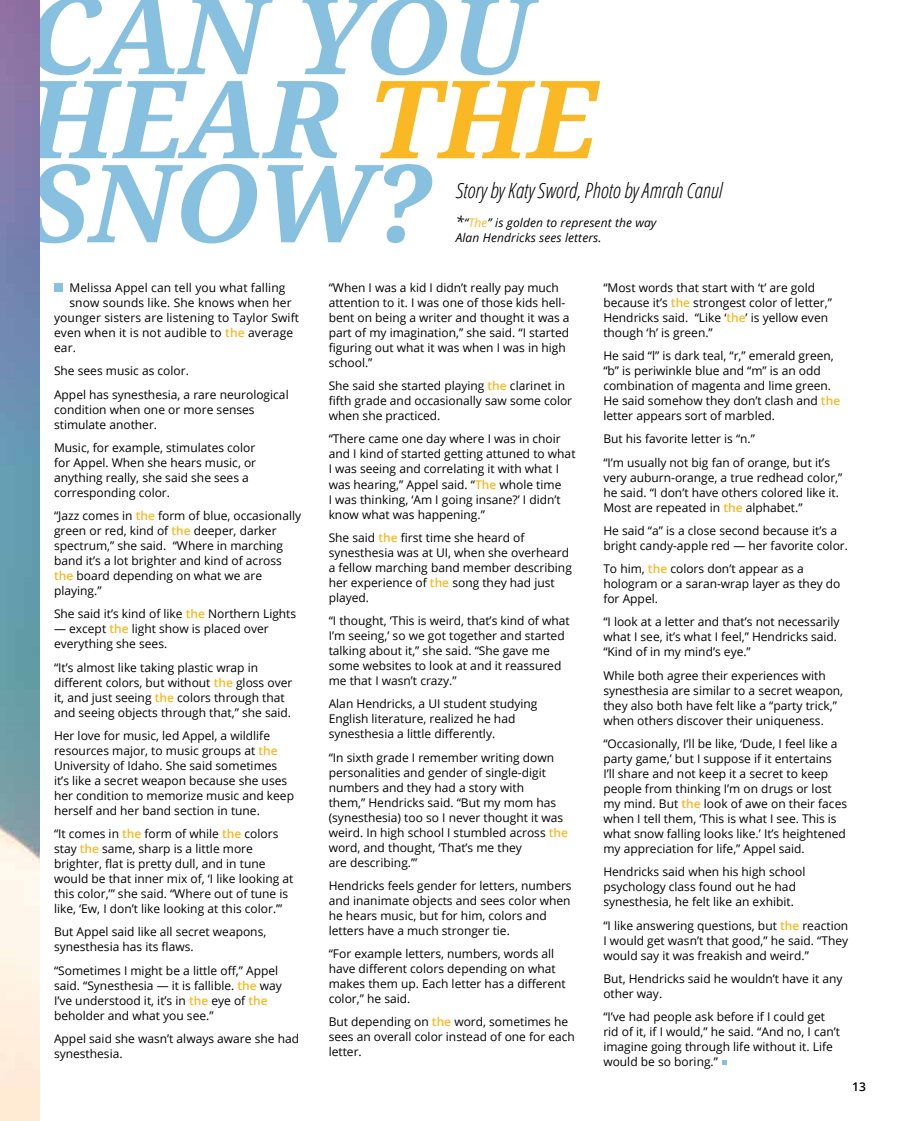
<style>
.page{position:relative;width:905px;height:1121px;background:#fff}
.page>*{position:absolute;margin:0;border:0;box-sizing:border-box;transform-origin:0 0}
.t1{font:italic 700 108px/84px "Droid Serif";color:#88c1df}
.t2{font:italic 300 condensed 21px "Open Sans";color:#000}
.t3{font:12px/15px "Open Sans";color:#000}
.t4{font:italic 12px/15px "Open Sans";letter-spacing:.01em;color:#000}
.t5{font:600 12px "Open Sans";color:#000}
.s1{color:#fab825}
.s2{font-size:15px}
.s3{font-weight:600;color:#fab825}
</style>
<div class="page">
<img style="left:0;top:0;width:40px;height:1120px">
<div style="left:54px;top:284px;width:9px;height:8px;background:#88c1df"></div>
<svg style="left:722px;top:1060px;width:5px;height:5px"></svg>
<h1 class="t1" style="left:26px;top:-5px;width:571px">CAN YOU<br>HEAR <span class="s1">THE<br></span>SNOW?</h1>
<h2 class="t2" style="left:455px;top:176px;width:268px">Story by Katy Sword, Photo by Amrah Canul</h2>
<p class="t4" style="left:455px;top:215px;width:202px"><span class="s2">*</span>“<span class="s1">The</span>” is golden to represent the way<br>Alan Hendricks sees letters.</p>
<p class="t3" style="left:69px;top:280px;width:217px">Melissa Appel can tell you what falling</p>
<p class="t3" style="left:69px;top:295px;width:224px">snow sounds like. She knows when her</p>
<p class="t3" style="left:54px;top:310px;width:247px">younger sisters are listening to Taylor Swift</p>
<p class="t3" style="left:54px;top:325px;width:240px">even when it is not audible to <span class="s3">the</span> average</p>
<p class="t3" style="left:54px;top:340px;width:23px">ear.</p>
<p class="t3" style="left:54px;top:359px;width:236px;line-height:23.2px">She sees music as color.<br>Appel has synesthesia, a rare neurological</p>
<p class="t3" style="left:54px;top:401px;width:202px">condition when one or more senses stimulate another.</p>
<p class="t3" style="left:54px;top:439px;width:204px">Music, for example, stimulates color for Appel. When she hears music, or anything really, she said she sees a corresponding color.</p>
<p class="t3" style="left:54px;top:508px;width:248px">“Jazz comes in <span class="s3">the</span> form of blue, occasionally green or red, kind of <span class="s3">the</span> deeper, darker spectrum,” she said. “Where in marching band it’s a lot brighter and kind of across <span class="s3">the</span> board depending on what we are playing.”</p>
<p class="t3" style="left:54px;top:606px;width:244px">She said it’s kind of like <span class="s3">the</span> Northern Lights</p>
<p class="t3" style="left:54px;top:621px;width:216px">— except <span class="s3">the</span> light show is placed over everything she sees.</p>
<p class="t3" style="left:54px;top:659px;width:240px">“It’s almost like taking plastic wrap in different colors, but without <span class="s3">the</span> gloss over it, and just seeing <span class="s3">the</span> colors through that and seeing objects through that,” she said.</p>
<p class="t3" style="left:54px;top:727px;width:241px">Her love for music, led Appel, a wildlife resources major, to music groups at <span class="s3">the </span>University of Idaho. She said sometimes it’s like a secret weapon because she uses her condition to memorize music and keep herself and her band section in tune.</p>
<p class="t3" style="left:54px;top:826px;width:241px">“It comes in <span class="s3">the</span> form of while <span class="s3">the</span> colors stay <span class="s3">the</span> same, sharp is a little more brighter, flat is pretty dull, and in tune would be that inner mix of, ‘I like looking at this color,’” she said. “Where out of tune is like, ‘Ew, I don’t like looking at this color.’”</p>
<p class="t3" style="left:54px;top:924px;width:214px">But Appel said like all secret weapons, synesthesia has its flaws.</p>
<p class="t3" style="left:54px;top:962px;width:229px">“Sometimes I might be a little off,” Appel said. “Synesthesia — it is fallible. <span class="s3">the</span> way I’ve understood it, it’s in <span class="s3">the</span> eye of <span class="s3">the </span>beholder and what you see.”</p>
<p class="t3" style="left:54px;top:1030px;width:246px">Appel said she wasn’t always aware she had synesthesia.</p>
<p class="t3" style="left:329px;top:280px;width:242px">“When I was a kid I didn’t really pay much attention to it. I was one of those kids hell&shy;bent on being a writer and thought it was a part of my imagination,” she said. “I started figuring out what it was when I was in high school.”</p>
<p class="t3" style="left:329px;top:378px;width:245px">She said she started playing <span class="s3">the</span> clarinet in fifth grade and occasionally saw some color when she practiced.</p>
<p class="t3" style="left:329px;top:431px;width:248px">“There came one day where I was in choir and I kind of started getting attuned to what I was seeing and correlating it with what I was hearing,” Appel said. “<span class="s3">The</span> whole time<br>I was thinking, ‘Am I going insane?’ I didn’t know what was happening.”</p>
<p class="t3" style="left:329px;top:529px;width:245px">She said <span class="s3">the</span> first time she heard of synesthesia was at UI, when she overheard a fellow marching band member describing her experience of <span class="s3">the</span> song they had just played.</p>
<p class="t3" style="left:329px;top:613px;width:242px">“I thought, ‘This is weird, that’s kind of what I’m seeing,’ so we got together and started talking about it,” she said. “She gave me some websites to look at and it reassured me that I wasn’t crazy.”</p>
<p class="t3" style="left:329px;top:696px;width:210px">Alan Hendricks, a UI student studying<br>English literature, realized he had synesthesia a little differently.</p>
<p class="t3" style="left:329px;top:749px;width:241px">“In sixth grade I remember writing down personalities and gender of single-digit numbers and they had a story with<br>them,” Hendricks said. “But my mom has (synesthesia) too so I never thought it was weird. In high school I stumbled across <span class="s3">the </span>word, and thought, ‘That’s me they<br>are describing.’”</p>
<p class="t3" style="left:329px;top:877px;width:244px">Hendricks feels gender for letters, numbers and inanimate objects and sees color when he hears music, but for him, colors and letters have a much stronger tie.</p>
<p class="t3" style="left:329px;top:946px;width:239px">“For example letters, numbers, words all have different colors depending on what makes them up. Each letter has a different color,” he said.</p>
<p class="t3" style="left:329px;top:1014px;width:248px">But depending on <span class="s3">the</span> word, sometimes he sees an overall color instead of one for each letter.</p>
<p class="t3" style="left:603px;top:280px;width:230px">“Most words that start with ‘t’ are gold because it’s <span class="s3">the</span> strongest color of letter,” Hendricks said. “Like ‘<span class="s3">the</span>’ is yellow even though ‘h’ is green.”</p>
<p class="t3" style="left:603px;top:348px;width:238px">He said “l” is dark teal, “r,” emerald green, “b” is periwinkle blue and “m” is an odd combination of magenta and lime green.<br>He said somehow they don’t clash and <span class="s3">the </span>letter appears sort of marbled.</p>
<p class="t3" style="left:603px;top:427px;width:228px;line-height:23.2px">But his favorite letter is “n.”<br>“I’m usually not big fan of orange, but it’s</p>
<p class="t3" style="left:603px;top:469px;width:240px">very auburn-orange, a true redhead color,” he said. “I don’t have others colored like it.<br>Most are repeated in <span class="s3">the</span> alphabet.”</p>
<p class="t3" style="left:603px;top:523px;width:246px">He said “a” is a close second because it’s a bright candy-apple red — her favorite color.</p>
<p class="t3" style="left:603px;top:561px;width:239px">To him, <span class="s3">the</span> colors don’t appear as a hologram or a saran-wrap layer as they do for Appel.</p>
<p class="t3" style="left:603px;top:614px;width:237px">“I look at a letter and that’s not necessarily what I see, it’s what I feel,” Hendricks said. “Kind of in my mind’s eye.”</p>
<p class="t3" style="left:603px;top:667px;width:241px">While both agree their experiences with synesthesia are similar to a secret weapon, they also both have felt like a “party trick,” when others discover their uniqueness.</p>
<p class="t3" style="left:603px;top:736px;width:245px">“Occasionally, I’ll be like, ‘Dude, I feel like a party game,’ but I suppose if it entertains<br>I’ll share and not keep it a secret to keep people from thinking I’m on drugs or lost my mind. But <span class="s3">the</span> look of awe on their faces when I tell them, ‘This is what I see. This is what snow falling looks like.’ It’s heightened my appreciation for life,” Appel said.</p>
<p class="t3" style="left:603px;top:864px;width:203px">Hendricks said when his high school psychology class found out he had synesthesia, he felt like an exhibit.</p>
<p class="t3" style="left:603px;top:917px;width:246px;text-align:justify">“I like answering questions, but <span class="s3">the</span> reaction I would get wasn’t that good,” he said. “They would say it was freakish and weird.”</p>
<p class="t3" style="left:603px;top:970px;width:241px">But, Hendricks said he wouldn’t have it any other way.</p>
<p class="t3" style="left:603px;top:1009px;width:238px">“I’ve had people ask before if I could get rid of it, if I would,” he said. “And no, I can’t imagine going through life without it. Life would be so boring.”</p>
<p class="t5" style="left:852px;top:1078px;width:15px">13</p>
</div>
